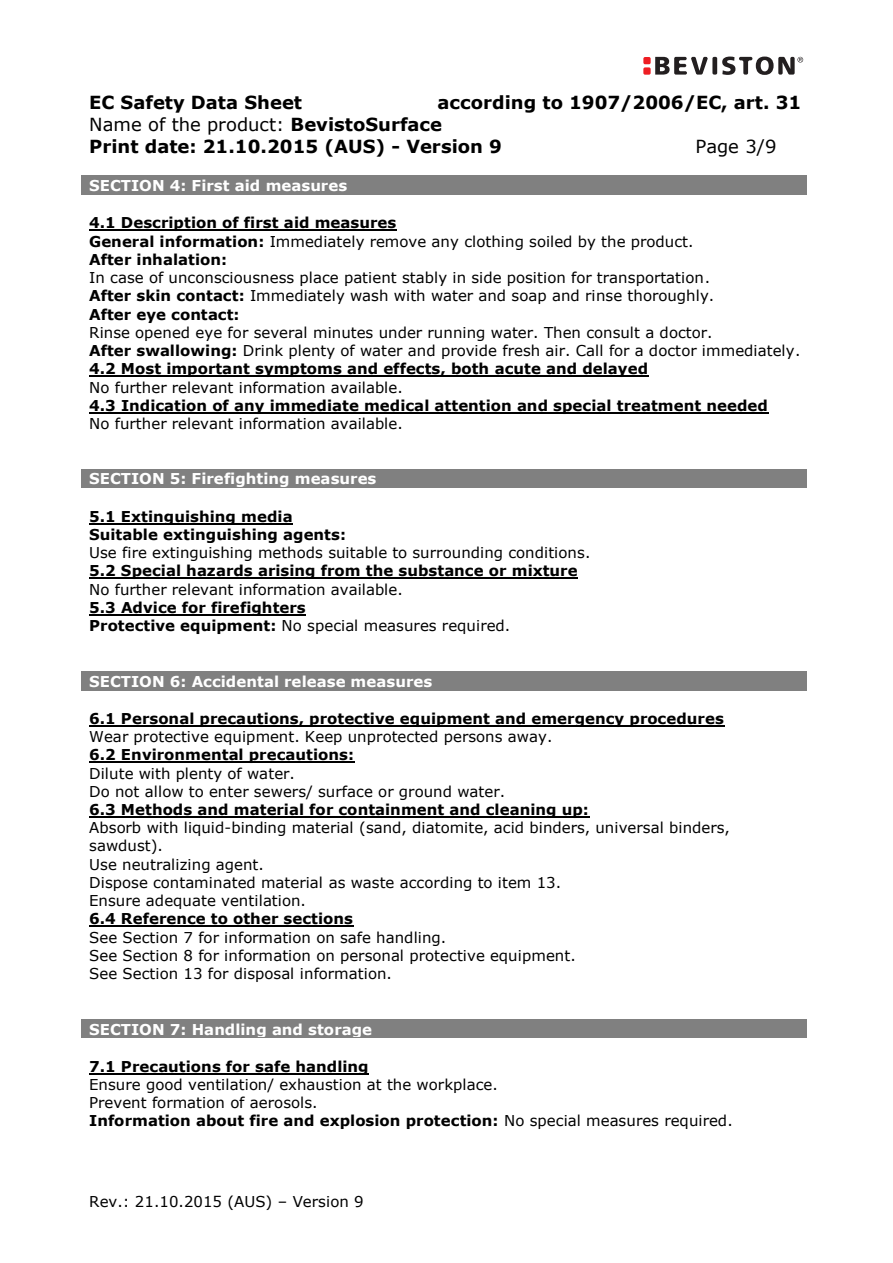
<style>
.page{position:relative;width:893px;height:1263px;background:#fff}
.page>*{position:absolute;margin:0;border:0;box-sizing:border-box;transform-origin:0 0}
.t1{font:700 18px/21.9px "Verdana";color:#000}
.t2{font:18px "Verdana";color:#000}
.t3{font:15px/18.1px "Verdana";color:#000}
.t4{font:700 15px/18.1px "Verdana";color:#000}
.t5{font:700 15px "Verdana";color:#fff}
.s1{font-weight:400}
.s2{font-weight:700}
</style>
<div class="page">
<div style="left:82px;top:176px;width:724px;height:18px;background:#808080"></div>
<hr style="left:82px;top:175px;width:724px;height:1px;background:#808080">
<svg style="left:81px;top:175px;width:1px;height:20px"></svg>
<hr style="left:82px;top:194px;width:724px;height:1px;background:#808080">
<svg style="left:806px;top:175px;width:1px;height:20px"></svg>
<hr style="left:89px;top:230px;width:308px;height:1px;background:#000">
<hr style="left:89px;top:375px;width:559px;height:2px;background:#000">
<hr style="left:89px;top:412px;width:680px;height:2px;background:#000">
<div style="left:89px;top:469px;width:709px;height:18px;background:#808080"></div>
<hr style="left:82px;top:469px;width:724px;height:1px;background:#808080">
<svg style="left:81px;top:469px;width:1px;height:19px"></svg>
<hr style="left:82px;top:487px;width:724px;height:1px;background:#808080">
<svg style="left:806px;top:469px;width:1px;height:19px"></svg>
<hr style="left:89px;top:523px;width:204px;height:1px;background:#000">
<hr style="left:89px;top:577px;width:489px;height:2px;background:#000">
<hr style="left:89px;top:614px;width:217px;height:2px;background:#000">
<div style="left:89px;top:671px;width:709px;height:19px;background:#808080"></div>
<hr style="left:82px;top:671px;width:724px;height:1px;background:#808080">
<svg style="left:81px;top:671px;width:1px;height:20px"></svg>
<hr style="left:82px;top:690px;width:724px;height:1px;background:#808080">
<svg style="left:806px;top:671px;width:1px;height:20px"></svg>
<hr style="left:89px;top:725px;width:635px;height:1px;background:#000">
<hr style="left:89px;top:761px;width:265px;height:2px;background:#000">
<hr style="left:89px;top:816px;width:500px;height:1px;background:#000">
<hr style="left:89px;top:925px;width:264px;height:2px;background:#000">
<div style="left:89px;top:1019px;width:709px;height:18px;background:#808080"></div>
<hr style="left:82px;top:1019px;width:724px;height:1px;background:#808080">
<svg style="left:81px;top:1019px;width:1px;height:19px"></svg>
<hr style="left:82px;top:1037px;width:724px;height:1px;background:#808080">
<svg style="left:806px;top:1019px;width:1px;height:19px"></svg>
<hr style="left:89px;top:1073px;width:280px;height:1px;background:#000">
<svg style="left:655px;top:57px;width:53px;height:18px"></svg>
<div style="left:712px;top:57px;width:5px;height:18px;background:#231f20;border-radius:2px"></div>
<div style="left:643px;top:57px;width:8px;height:7px;background:#ee1d23;border-radius:2px"></div>
<div style="left:643px;top:67px;width:8px;height:8px;background:#ee1d23;border-radius:2px"></div>
<svg style="left:722px;top:57px;width:81px;height:18px"></svg>
<p class="t1" style="left:89px;top:92px;width:214px">EC Safety Data Sheet</p>
<p class="t1" style="left:89px;top:92px;width:714px;text-indent:348px">according to 1907/2006/EC, art. 31<br><span class="s1">Name of the product:</span> BevistoSurface<br>Print date: 21.10.2015 (AUS) - Version 9</p>
<p class="t2" style="left:695px;top:134px;width:82px">Page 3/9</p>
<p class="t5" style="left:89px;top:175px;width:259px">SECTION 4: First aid measures</p>
<p class="t4" style="left:89px;top:214px;width:606px">4.1 Description of first aid measures<br>General information: <span class="s1">Immediately remove any clothing soiled by the product.<br></span>After inhalation:</p>
<p class="t3" style="left:89px;top:268px;width:627px">In case of unconsciousness place patient stably in side position for transportation.<br><span class="s2">After skin contact:</span> Immediately wash with water and soap and rinse thoroughly.<br><span class="s2">After eye contact:</span></p>
<p class="t3" style="left:89px;top:323px;width:713px">Rinse opened eye for several minutes under running water. Then consult a doctor.<br><span class="s2">After swallowing:</span> Drink plenty of water and provide fresh air. Call for a doctor immediately.<br><span class="s2">4.2 Most important symptoms and effects, both acute and delayed</span></p>
<p class="t3" style="left:89px;top:378px;width:315px">No further relevant information available.</p>
<p class="t4" style="left:89px;top:396px;width:680px">4.3 Indication of any immediate medical attention and special treatment needed</p>
<p class="t3" style="left:89px;top:414px;width:315px">No further relevant information available.</p>
<p class="t5" style="left:89px;top:468px;width:289px">SECTION 5: Firefighting measures</p>
<p class="t4" style="left:89px;top:507px;width:258px">5.1 Extinguishing media<br>Suitable extinguishing agents:</p>
<p class="t3" style="left:89px;top:543px;width:503px">Use fire extinguishing methods suitable to surrounding conditions.</p>
<p class="t4" style="left:89px;top:561px;width:490px">5.2 Special hazards arising from the substance or mixture</p>
<p class="t3" style="left:89px;top:580px;width:315px">No further relevant information available.</p>
<p class="t4" style="left:89px;top:598px;width:422px">5.3 Advice for firefighters<br>Protective equipment: <span class="s1">No special measures required.</span></p>
<p class="t5" style="left:89px;top:670px;width:345px">SECTION 6: Accidental release measures</p>
<p class="t4" style="left:89px;top:709px;width:636px">6.1 Personal precautions, protective equipment and emergency procedures</p>
<p class="t3" style="left:89px;top:727px;width:465px">Wear protective equipment. Keep unprotected persons away.</p>
<p class="t4" style="left:89px;top:745px;width:266px">6.2 Environmental precautions:</p>
<p class="t3" style="left:89px;top:764px;width:417px">Dilute with plenty of water.<br>Do not allow to enter sewers/ surface or ground water.</p>
<p class="t4" style="left:89px;top:800px;width:501px">6.3 Methods and material for containment and cleaning up:</p>
<p class="t3" style="left:89px;top:818px;width:642px">Absorb with liquid-binding material (sand, diatomite, acid binders, universal binders, sawdust).<br>Use neutralizing agent.<br>Dispose contaminated material as waste according to item 13.<br>Ensure adequate ventilation.</p>
<p class="t4" style="left:89px;top:909px;width:265px">6.4 Reference to other sections</p>
<p class="t3" style="left:89px;top:928px;width:488px">See Section 7 for information on safe handling.<br>See Section 8 for information on personal protective equipment.<br>See Section 13 for disposal information.</p>
<p class="t5" style="left:89px;top:1018px;width:284px">SECTION 7: Handling and storage</p>
<p class="t4" style="left:89px;top:1057px;width:281px">7.1 Precautions for safe handling</p>
<p class="t3" style="left:89px;top:1075px;width:645px">Ensure good ventilation/ exhaustion at the workplace.<br>Prevent formation of aerosols.<br><span class="s2">Information about fire and explosion protection:</span> No special measures required.</p>
<p class="t3" style="left:89px;top:1192px;width:276px">Rev.: 21.10.2015 (AUS) – Version 9</p>
</div>
